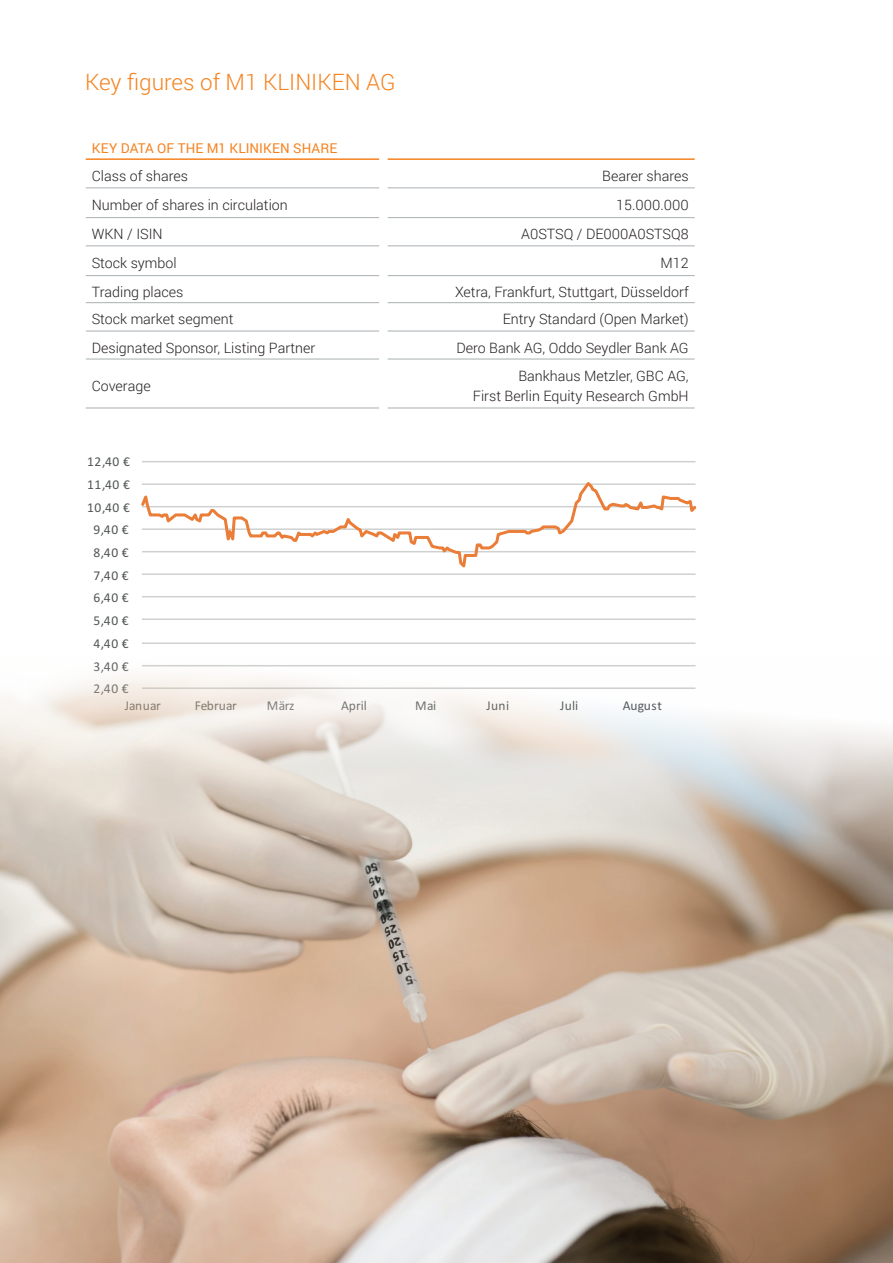
<style>
.page{position:relative;width:893px;height:1263px;background:#fff}
.page>*{position:absolute;margin:0;border:0;box-sizing:border-box;transform-origin:0 0}
.t1{font:300 22.5px "Roboto";color:#f58220}
.t2{font:300 14.25px/19.5px "Roboto";color:#231f20;text-align:right}
.t3{font:13.5px "Calibri";letter-spacing:.03em;color:#515455}
.t4{font:13.5px "Roboto";letter-spacing:.005em;color:#f58220}
.t5{font:13.5px "Calibri";letter-spacing:-.015em;color:#515455}
</style>
<div class="page">
<hr style="left:86px;top:217px;width:293px;height:1px;background:#a9afb2">
<hr style="left:388px;top:217px;width:307px;height:1px;background:#a9afb2">
<hr style="left:86px;top:245px;width:293px;height:1px;background:#a9afb2">
<hr style="left:388px;top:245px;width:307px;height:1px;background:#a9afb2">
<hr style="left:86px;top:275px;width:293px;height:1px;background:#a9afb2">
<hr style="left:388px;top:275px;width:307px;height:1px;background:#a9afb2">
<hr style="left:86px;top:302px;width:293px;height:1px;background:#a9afb2">
<hr style="left:388px;top:302px;width:307px;height:1px;background:#a9afb2">
<hr style="left:86px;top:331px;width:293px;height:1px;background:#a9afb2">
<hr style="left:388px;top:331px;width:307px;height:1px;background:#a9afb2">
<hr style="left:86px;top:359px;width:293px;height:1px;background:#a9afb2">
<hr style="left:388px;top:359px;width:307px;height:1px;background:#a9afb2">
<hr style="left:86px;top:408px;width:293px;height:1px;background:#a9afb2">
<hr style="left:388px;top:408px;width:307px;height:1px;background:#a9afb2">
<hr style="left:86px;top:158px;width:293px;height:2px;background:#f58220">
<hr style="left:86px;top:187px;width:293px;height:1px;background:#a9afb2">
<hr style="left:388px;top:158px;width:307px;height:2px;background:#f58220">
<hr style="left:388px;top:187px;width:307px;height:1px;background:#a9afb2">
<svg style="left:90px;top:158px;width:250px;height:2px"></svg>
<hr style="left:142px;top:642px;width:553px;height:2px;background:#cfd1d0">
<hr style="left:142px;top:618px;width:553px;height:2px;background:#cfd1d0">
<hr style="left:142px;top:596px;width:553px;height:1px;background:#cfd1d0">
<hr style="left:142px;top:573px;width:553px;height:2px;background:#cfd1d0">
<hr style="left:142px;top:461px;width:553px;height:1px;background:#cfd1d0">
<svg style="left:141px;top:482px;width:555px;height:86px"></svg>
<img style="left:0;top:665px;width:893px;height:598px">
<h1 class="t1" style="left:85px;top:66px;width:312px">Key figures of M1 KLINIKEN AG</h1>
<p class="t4" style="left:92px;top:139px;width:247px">KEY DATA OF THE M1 KLINIKEN SHARE</p>
<p class="t2" style="left:92px;top:166px;width:98px">Class of shares</p>
<p class="t2" style="left:602px;top:166px;width:88px">Bearer shares</p>
<p class="t2" style="left:92px;top:195px;width:198px">Number of shares in circulation</p>
<p class="t2" style="left:616px;top:195px;width:74px">15.000.000</p>
<p class="t2" style="left:92px;top:224px;width:72px">WKN / ISIN</p>
<p class="t2" style="left:521px;top:224px;width:169px">A0STSQ / DE000A0STSQ8</p>
<p class="t2" style="left:92px;top:253px;width:86px">Stock symbol</p>
<p class="t2" style="left:660px;top:253px;width:30px">M12</p>
<p class="t2" style="left:92px;top:281px;width:93px">Trading places</p>
<p class="t2" style="left:455px;top:281px;width:235px">Xetra, Frankfurt, Stuttgart, Düsseldorf</p>
<p class="t2" style="left:92px;top:309px;width:143px">Stock market segment</p>
<p class="t2" style="left:503px;top:309px;width:187px">Entry Standard (Open Market)</p>
<p class="t2" style="left:92px;top:337px;width:225px">Designated Sponsor, Listing Partner</p>
<p class="t2" style="left:456px;top:337px;width:234px">Dero Bank AG, Oddo Seydler Bank AG</p>
<p class="t2" style="left:92px;top:376px;width:60px">Coverage</p>
<p class="t2" style="left:473px;top:366px;width:217px">Bankhaus Metzler, GBC AG,<br>First Berlin Equity Research GmbH</p>
<p class="t3" style="left:87px;top:452px;width:44px">12,40 €</p>
<p class="t3" style="left:87px;top:475px;width:44px">11,40 €</p>
<p class="t3" style="left:87px;top:498px;width:44px">10,40 €</p>
<p class="t3" style="left:93px;top:520px;width:37px">9,40 €</p>
<p class="t3" style="left:93px;top:543px;width:37px">8,40 €</p>
<p class="t3" style="left:93px;top:566px;width:37px">7,40 €</p>
<p class="t3" style="left:93px;top:589px;width:37px">6,40 €</p>
<p class="t3" style="left:93px;top:611px;width:37px">5,40 €</p>
<p class="t3" style="left:93px;top:634px;width:37px">4,40 €</p>
<p class="t3" style="left:93px;top:657px;width:37px">3,40 €</p>
<p class="t3" style="left:93px;top:679px;width:37px">2,40 €</p>
<p class="t3" style="left:125px;top:696px;width:38px">Januar</p>
<p class="t5" style="left:195px;top:696px;width:44px">Februar</p>
<p class="t3" style="left:267px;top:696px;width:29px">März</p>
<p class="t3" style="left:341px;top:696px;width:27px">April</p>
<p class="t3" style="left:415px;top:696px;width:23px">Mai</p>
<p class="t3" style="left:487px;top:696px;width:24px">Juni</p>
<p class="t3" style="left:560px;top:696px;width:20px">Juli</p>
<p class="t3" style="left:623px;top:696px;width:41px">August</p>
</div>
